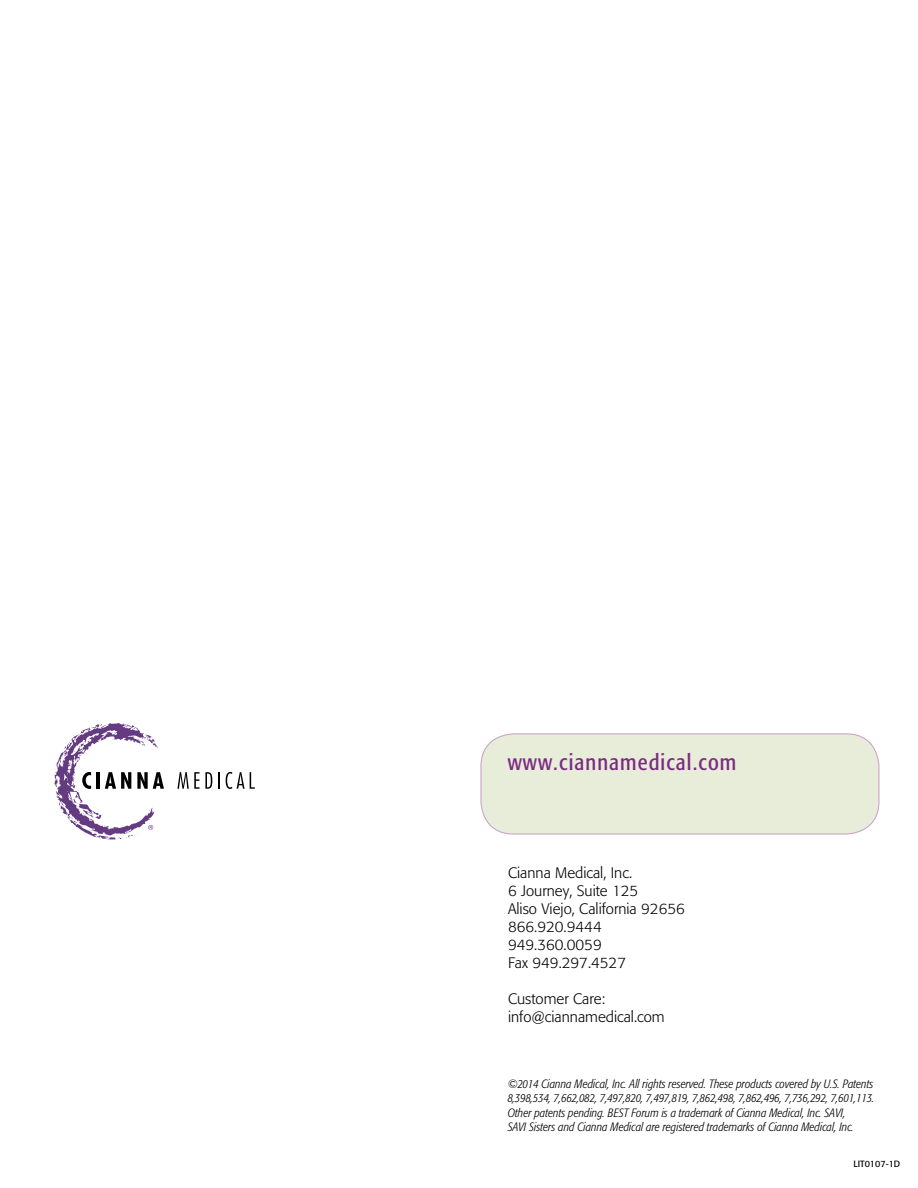
<style>
.page{position:relative;width:918px;height:1188px;background:#fff}
.page>*{position:absolute;margin:0;border:0;box-sizing:border-box;transform-origin:0 0}
.t1{font:condensed 22.5px "Formata";letter-spacing:.05em;color:#7c2b83}
.t2{font:300 15px/18px "Formata";color:#000}
.t3{font:italic 300 condensed 12px/14.4px "Formata";color:#000}
.t4{font:9px "Formata";color:#000}
</style>
<div class="page">
<svg style="left:177px;top:772px;width:35px;height:17px"></svg>
<svg style="left:218px;top:772px;width:2px;height:17px"></svg>
<svg style="left:226px;top:772px;width:29px;height:17px"></svg>
<svg style="left:54px;top:723px;width:110px;height:116px"></svg>
<div style="left:481px;top:734px;width:398px;height:100px;background:#e8edd9;border-radius:32px"></div>
<div style="left:480px;top:733px;width:399px;height:102px;border:1px solid #7c2b83;border-radius:32px"></div>
<h1 class="t1" style="left:508px;top:749px;width:230px">www.ciannamedical.com</h1>
<p class="t2" style="left:508px;top:864px;width:178px">Cianna Medical, Inc.<br>6 Journey, Suite 125<br>Aliso Viejo, California 92656<br>866.920.9444<br>949.360.0059<br>Fax 949.297.4527</p>
<p class="t2" style="left:508px;top:990px;width:158px">Customer Care: info@ciannamedical.com</p>
<p class="t3" style="left:508px;top:1077px;width:368px">©2014 Cianna Medical, Inc. All rights reserved. These products covered by U.S. Patents 8,398,534, 7,662,082, 7,497,820, 7,497,819, 7,862,498, 7,862,496, 7,736,292, 7,601,113.<br>Other patents pending. BEST Forum is a trademark of Cianna Medical, Inc. SAVI,<br>SAVI Sisters and Cianna Medical are registered trademarks of Cianna Medical, Inc.</p>
<p class="t4" style="left:854px;top:1159px;width:48px">LIT0107-1D</p>
</div>
